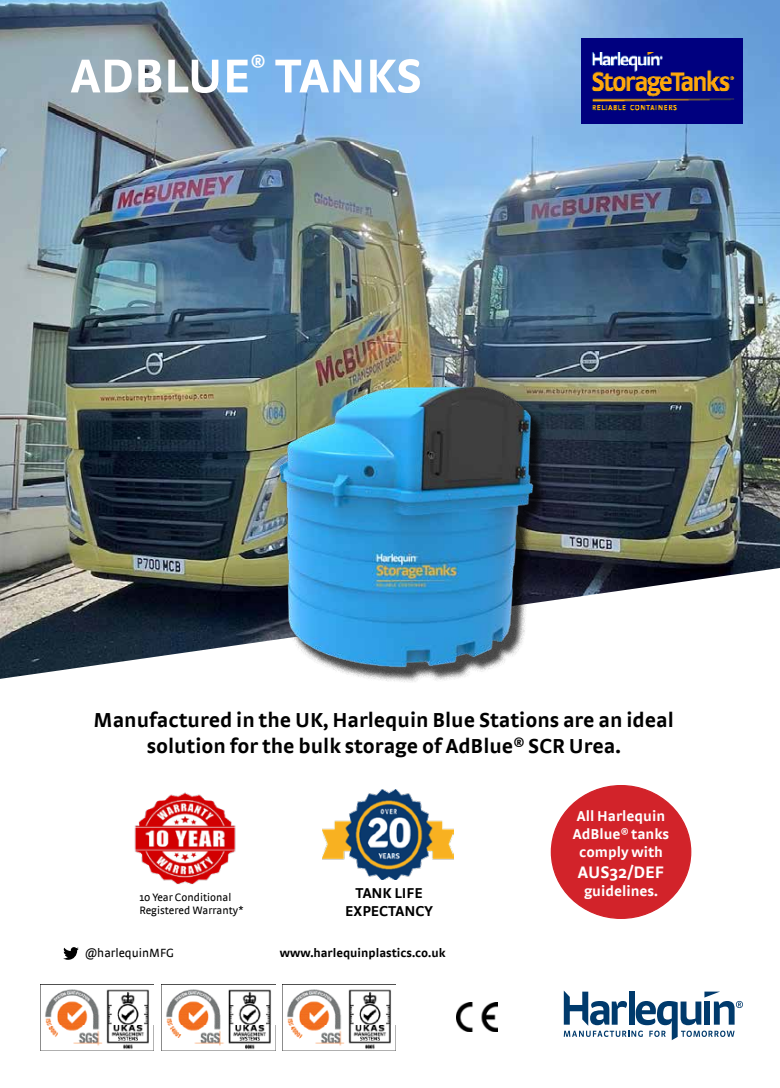
<style>
.page{position:relative;width:780px;height:1088px;background:#fff}
.page>*{position:absolute;margin:0;border:0;box-sizing:border-box;transform-origin:0 0}
.t1{font:700 50px "Strada";color:#fff}
.t2{font:700 21.25px/25.5px "Strada";color:#000;text-align:center}
.t3{font:700 17.5px "Strada";color:#fff}
.t4{font:700 15px/18px "Strada";color:#fff;text-align:center}
.t5{font:700 15px "Strada";color:#000}
.t6{font:700 12.5px "Strada";color:#000}
.t7{font:12.5px "Strada";color:#000}
.t8{font:11.25px/13.5px "Strada";color:#000}
</style>
<div class="page">
<img style="left:0;top:0;width:780px;height:568px">
<svg style="left:0;top:568px;width:780px;height:351px"></svg>
<img style="left:122px;top:781px;width:126px;height:111px">
<svg style="left:563px;top:990px;width:180px;height:50px"></svg>
<svg style="left:63px;top:947px;width:16px;height:13px"></svg>
<img style="left:166px;top:989px;width:105px;height:61px">
<img style="left:40px;top:985px;width:114px;height:65px">
<img style="left:282px;top:985px;width:114px;height:65px">
<img style="left:581px;top:39px;width:161px;height:85px">
<img style="left:456px;top:1002px;width:42px;height:29px">
<div style="left:280px;top:390px;width:267px;height:293px;background:#000;opacity:.75"></div>
<img style="left:272px;top:378px;width:268px;height:294px">
<div style="left:551px;top:785px;width:139px;height:133px;background:#d2232a;border-radius:50%"></div>
<img style="left:322px;top:789px;width:132px;height:91px">
<h1 class="t1" style="left:71px;top:46px;width:353px">ADBLUE<sup>®</sup> TANKS</h1>
<p class="t2" style="left:94px;top:707px;width:582px">Manufactured in the UK, Harlequin Blue Stations are an ideal solution for the bulk storage of AdBlue® SCR Urea.</p>
<p class="t8" style="left:139px;top:890px;width:105px">10 Year Conditional<br>Registered Warranty*</p>
<p class="t4" style="left:573px;top:806px;width:98px">All Harlequin<br>AdBlue® tanks comply with</p>
<p class="t3" style="left:578px;top:861px;width:88px">AUS32/DEF</p>
<p class="t5" style="left:355px;top:884px;width:69px">TANK LIFE</p>
<p class="t4" style="left:584px;top:881px;width:75px">guidelines.</p>
<p class="t5" style="left:345px;top:902px;width:89px">EXPECTANCY</p>
<p class="t7" style="left:85px;top:946px;width:91px">@harlequinMFG</p>
<p class="t6" style="left:280px;top:945px;width:167px">www.harlequinplastics.co.uk</p>
</div>
